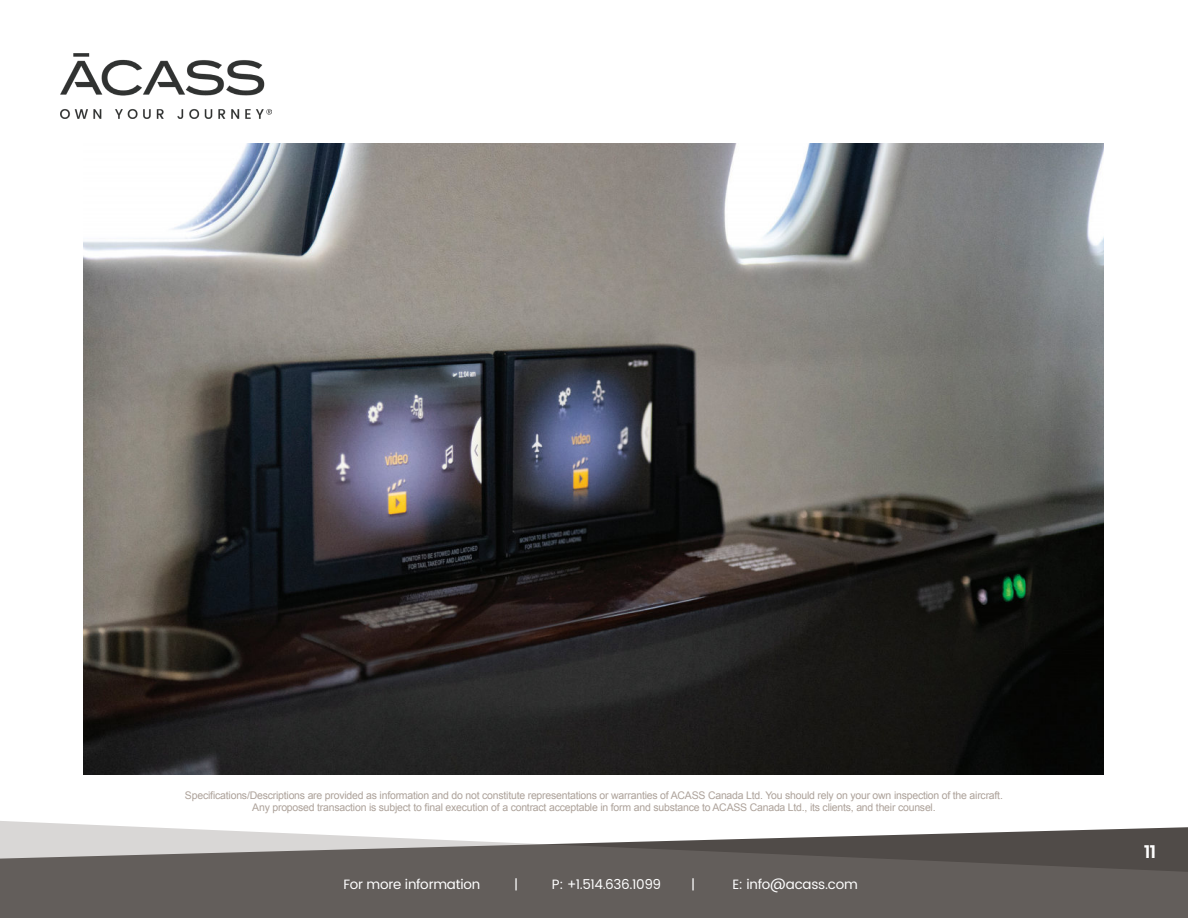
<style>
.page{position:relative;width:1188px;height:918px;background:#fff}
.page>*{position:absolute;margin:0;border:0;box-sizing:border-box;transform-origin:0 0}
.t1{font:600 18px "Poppins";color:#fff}
.t2{font:13.5px "Poppins";letter-spacing:-.015em;color:#fff}
.t3{font:13.5px "Poppins";letter-spacing:-.035em;color:#fff}
.t4{font:10.5px/12.6px "Arial";letter-spacing:-.02em;color:#ada29a;text-align:center}
</style>
<div class="page">
<img style="left:84px;top:144px;width:1019px;height:630px">
<svg style="left:0;top:821px;width:1188px;height:97px;background:#807c7a"></svg>
<img style="left:61px;top:53px;width:210px;height:65px">
<p class="t4" style="left:185px;top:789px;width:819px">Specifications/Descriptions are provided as information and do not constitute representations or warranties of ACASS Canada Ltd. You should rely on your own inspection of the aircraft.<br>Any proposed transaction is subject to final execution of a contract acceptable in form and substance to ACASS Canada Ltd., its clients, and their counsel.</p>
<p class="t2" style="left:344px;top:874px;width:138px">For more information</p>
<p class="t2" style="left:514px;top:874px;width:6px">|</p>
<p class="t3" style="left:552px;top:874px;width:111px">P: +1.514.636.1099</p>
<p class="t2" style="left:691px;top:874px;width:6px">|</p>
<p class="t2" style="left:733px;top:874px;width:127px">E: info@acass.com</p>
<h1 class="t1" style="left:1144px;top:838px;width:14px">11</h1>
</div>
